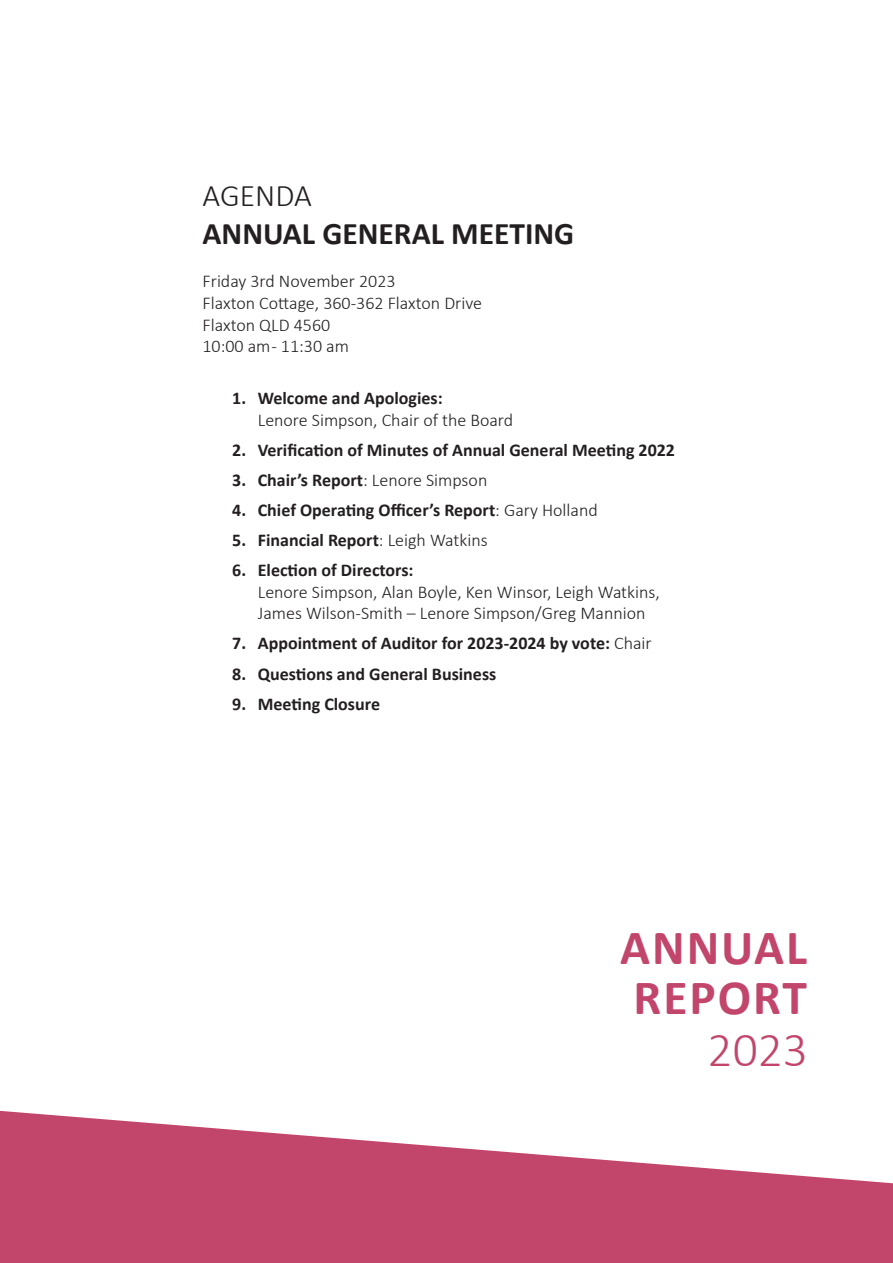
<style>
.page{position:relative;width:893px;height:1263px;background:#fff}
.page>*{position:absolute;margin:0;border:0;box-sizing:border-box;transform-origin:0 0}
.t1{font:700 49.5px/49.5px "Calibri";letter-spacing:.04em;color:#c2456b}
.t2{font:300 49.5px "Calibri";color:#c2456b}
.t3{font:700 31.5px "Calibri";color:#231f20}
.t4{font:300 31.5px "Calibri";color:#231f20}
.t5{font:700 18px "Calibri";color:#231f20}
.t6{font:300 18px/21.6px "Calibri";color:#231f20}
.s1{font-weight:300}
</style>
<div class="page">
<svg style="left:0;top:1111px;width:893px;height:152px;fill:#c2456b"></svg>
<h2 class="t4" style="left:202px;top:176px;width:111px">AGENDA</h2>
<h2 class="t3" style="left:202px;top:212px;width:373px">ANNUAL GENERAL MEETING</h2>
<p class="t6" style="left:202px;top:271px;width:281px">Friday 3rd November 2023<br>Flaxton Cottage, 360-362 Flaxton Drive<br>Flaxton QLD 4560<br>10:00 am - 11:30 am</p>
<p class="t5" style="left:232px;top:385px;width:212px">1. Welcome and Apologies:</p>
<p class="t6" style="left:258px;top:409px;width:257px">Lenore Simpson, Chair of the Board</p>
<p class="t5" style="left:232px;top:437px;width:444px">2. Verification of Minutes of Annual General Meeting 2022</p>
<p class="t5" style="left:232px;top:467px;width:257px">3. Chair’s Report<span class="s1">: Lenore Simpson</span></p>
<p class="t5" style="left:232px;top:497px;width:367px">4. Chief Operating Officer’s Report<span class="s1">: Gary Holland</span></p>
<p class="t5" style="left:232px;top:527px;width:257px">5. Financial Report<span class="s1">: Leigh Watkins</span></p>
<p class="t5" style="left:232px;top:557px;width:183px">6. Election of Directors:</p>
<p class="t6" style="left:258px;top:581px;width:404px">Lenore Simpson, Alan Boyle, Ken Winsor, Leigh Watkins,<br>James Wilson-Smith – Lenore Simpson/Greg Mannion</p>
<p class="t5" style="left:232px;top:631px;width:421px">7. Appointment of Auditor for 2023-2024 by vote: <span class="s1">Chair</span></p>
<p class="t5" style="left:232px;top:661px;width:266px">8. Questions and General Business</p>
<p class="t5" style="left:232px;top:691px;width:149px">9. Meeting Closure</p>
<h1 class="t1" style="left:620px;top:922px;width:188px">ANNUAL<br>REPORT</h1>
<h1 class="t2" style="left:708px;top:1019px;width:102px">2023</h1>
</div>
